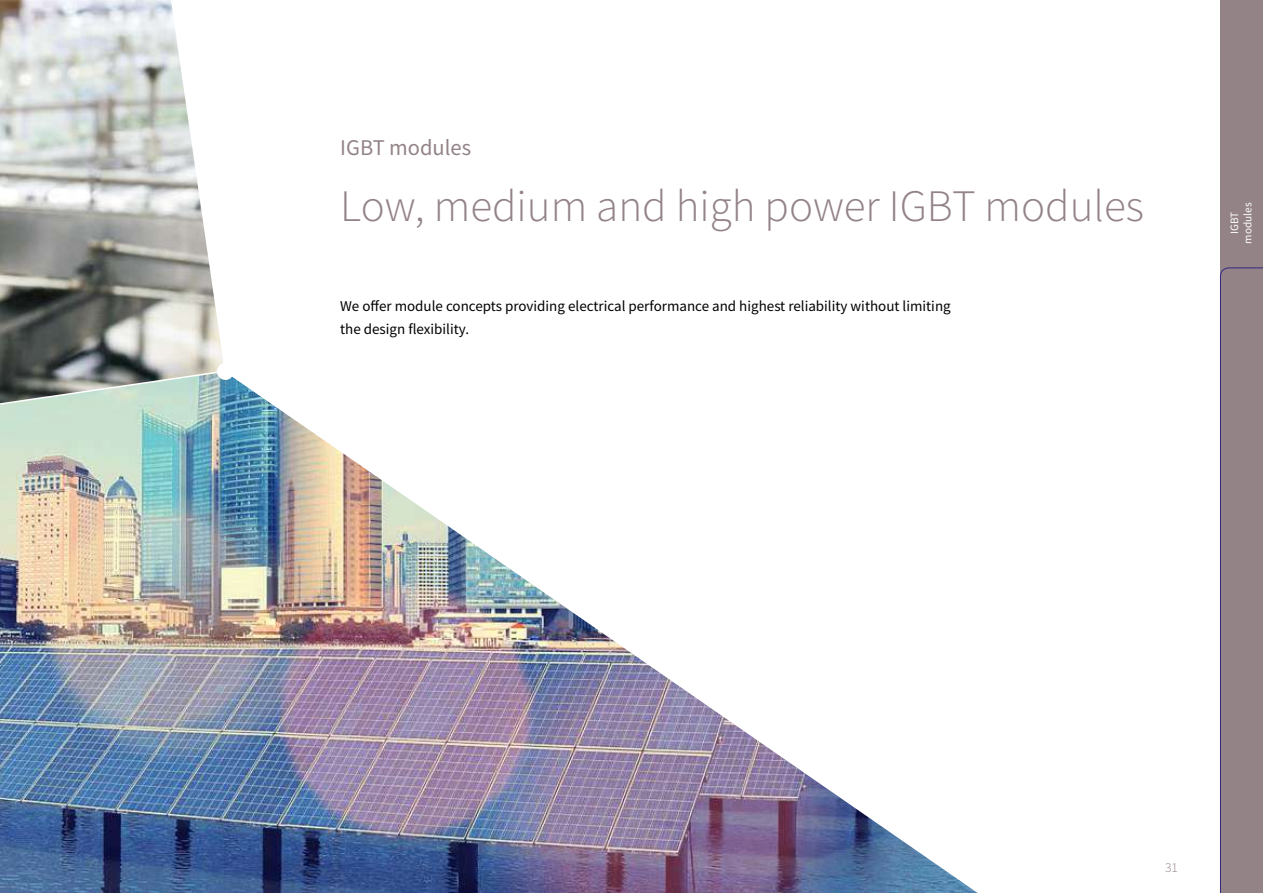
<style>
.page{position:relative;width:1263px;height:893px;background:#fff}
.page>*{position:absolute;margin:0;border:0;box-sizing:border-box;transform-origin:0 0}
.t1{font:300 45px "Source Sans Pro";color:#938386}
.t2{font:22.5px "Source Sans Pro";color:#938386}
.t3{font:15px/22.5px "Source Sans Pro";color:#000}
.t4{font:300 13.5px "Source Sans Pro";color:#938386}
.t5{font:11.25px/13.5px "Source Sans Pro";color:#fff;text-align:center}
</style>
<div class="page">
<img style="left:0;top:0;width:171px;height:366px">
<img style="left:0;top:366px;width:171px;height:527px">
<img style="left:171px;top:3px;width:807px;height:890px">
<div style="left:1220px;top:0;width:43px;height:893px;background:#938386"></div>
<svg style="left:1220px;top:267px;width:43px;height:626px"></svg>
<h2 class="t2" style="left:340px;top:133px;width:132px">IGBT modules</h2>
<h1 class="t1" style="left:340px;top:179px;width:805px">Low, medium and high power IGBT modules</h1>
<p class="t3" style="left:340px;top:295px;width:612px">We offer module concepts providing electrical performance and highest reliability without limiting the design flexibility.</p>
<p class="t5" style="left:1227px;top:244px;width:42px;rotate:-90deg">IGBT modules</p>
<p class="t4" style="left:1165px;top:859px;width:14px">31</p>
</div>
